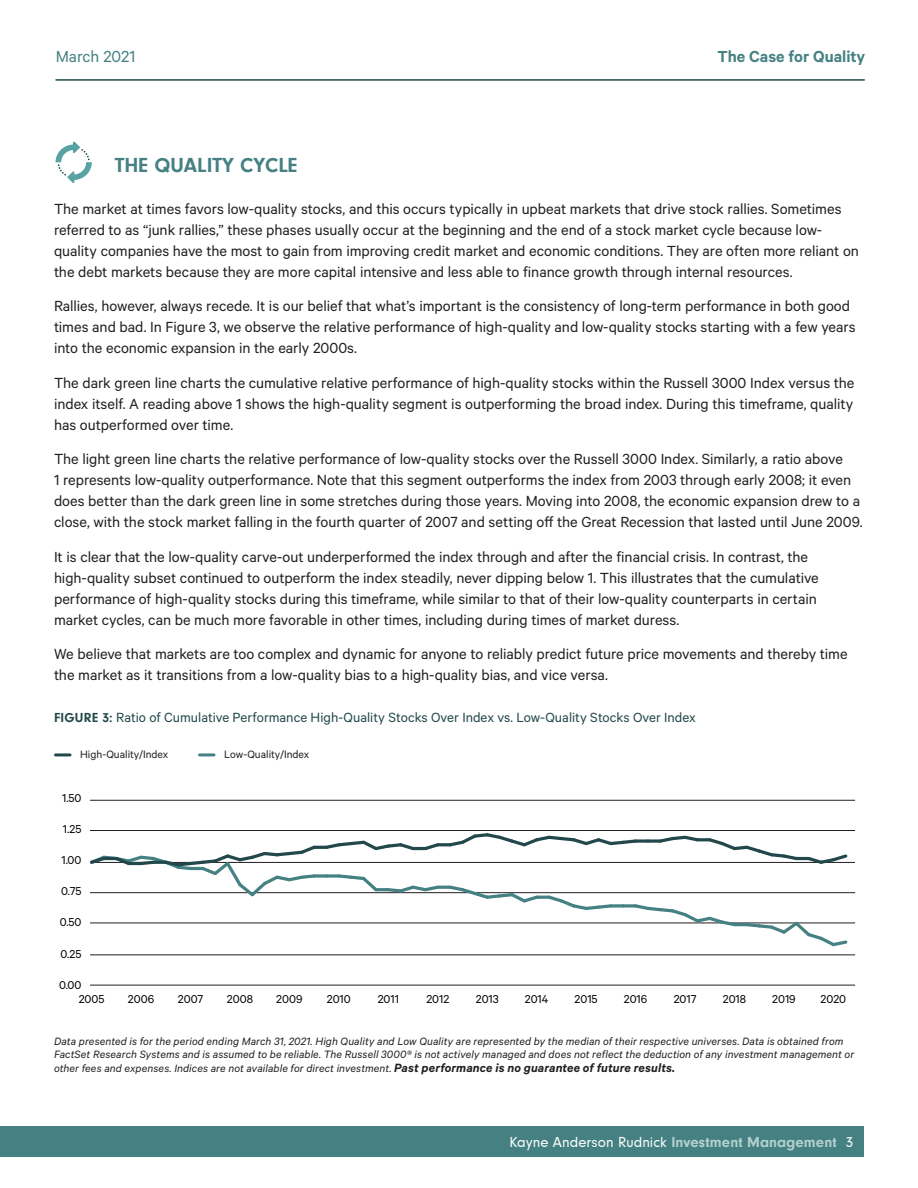
<style>
.page{position:relative;width:918px;height:1188px;background:#fff}
.page>*{position:absolute;margin:0;border:0;box-sizing:border-box;transform-origin:0 0}
.t1{font:700 21px "Neuzeit Gro";color:#458182}
.t2{font:600 18px "Calibre";color:#458182}
.t3{font:18px "Calibre";color:#458182}
.t4{font:16.5px/21px "Calibre";letter-spacing:-.005em;color:#231f20}
.t5{font:15px "Calibre";color:#22484b}
.t6{font:15px "Neuzeit Gro";color:#fff}
.t7{font:12.9px "Calibre";color:#000}
.t8{font:italic 12px/13.5px "Calibre";letter-spacing:.01em;color:#231f20}
.t9{font:12px "Calibre";color:#231f20}
.s1{font-family:"Neuzeit Gro";font-weight:700;font-size:13.5px}
.s2{font-weight:600;font-size:13.5px}
.s3{font-weight:700;color:#b4d1ce}
</style>
<div class="page">
<hr style="left:56px;top:79px;width:809px;height:2px;background:#22484b">
<hr style="left:90px;top:954px;width:765px;height:1px;background:#231f20">
<hr style="left:90px;top:923px;width:765px;height:1px;background:#231f20">
<hr style="left:90px;top:892px;width:765px;height:1px;background:#231f20">
<hr style="left:90px;top:862px;width:765px;height:1px;background:#231f20">
<hr style="left:90px;top:830px;width:765px;height:1px;background:#231f20">
<hr style="left:90px;top:800px;width:765px;height:1px;background:#231f20">
<hr style="left:90px;top:985px;width:765px;height:1px;background:#231f20">
<svg style="left:90px;top:833px;width:760px;height:114px"></svg>
<hr style="left:56px;top:753px;width:14px;height:3px;background:#22484b">
<hr style="left:200px;top:753px;width:14px;height:3px;background:#458182">
<div style="left:0;top:1126px;width:864px;height:30px;background:#458182"></div>
<svg style="left:55px;top:141px;width:37px;height:42px"></svg>
<p class="t3" style="left:56px;top:46px;width:81px">March 2021</p>
<p class="t2" style="left:718px;top:46px;width:149px">The Case for Quality</p>
<p class="t1" style="left:115px;top:154px;width:184px">THE QUALITY CYCLE</p>
<p class="t4" style="left:54px;top:197px;width:806px">The market at times favors low-quality stocks, and this occurs typically in upbeat markets that drive stock rallies. Sometimes referred to as “junk rallies,” these phases usually occur at the beginning and the end of a stock market cycle because low&shy;quality companies have the most to gain from improving credit market and economic conditions. They are often more reliant on the debt markets because they are more capital intensive and less able to finance growth through internal resources.</p>
<p class="t4" style="left:54px;top:295px;width:803px">Rallies, however, always recede. It is our belief that what’s important is the consistency of long-term performance in both good times and bad. In Figure 3, we observe the relative performance of high-quality and low-quality stocks starting with a few years into the economic expansion in the early 2000s.</p>
<p class="t4" style="left:54px;top:371px;width:802px;text-align:justify">The dark green line charts the cumulative relative performance of high-quality stocks within the Russell 3000 Index versus the index itself. A reading above 1 shows the high-quality segment is outperforming the broad index. During this timeframe, quality has outperformed over time.</p>
<p class="t4" style="left:54px;top:448px;width:810px">The light green line charts the relative performance of low-quality stocks over the Russell 3000 Index. Similarly, a ratio above<br>1 represents low-quality outperformance. Note that this segment outperforms the index from 2003 through early 2008; it even does better than the dark green line in some stretches during those years. Moving into 2008, the economic expansion drew to a close, with the stock market falling in the fourth quarter of 2007 and setting off the Great Recession that lasted until June 2009.</p>
<p class="t4" style="left:54px;top:545px;width:766px">It is clear that the low-quality carve-out underperformed the index through and after the financial crisis. In contrast, the high-quality subset continued to outperform the index steadily, never dipping below 1. This illustrates that the cumulative performance of high-quality stocks during this timeframe, while similar to that of their low-quality counterparts in certain market cycles, can be much more favorable in other times, including during times of market duress.</p>
<p class="t4" style="left:54px;top:643px;width:795px">We believe that markets are too complex and dynamic for anyone to reliably predict future price movements and thereby time the market as it transitions from a low-quality bias to a high-quality bias, and vice versa.</p>
<p class="t5" style="left:54px;top:708px;width:643px"><span class="s1">FIGURE 3:</span> Ratio of Cumulative Performance High-Quality Stocks Over Index vs. Low-Quality Stocks Over Index</p>
<p class="t9" style="left:80px;top:747px;width:90px">High-Quality/Index</p>
<p class="t9" style="left:224px;top:747px;width:87px">Low-Quality/Index</p>
<p class="t7" style="left:62px;top:790px;width:21px">1.50</p>
<p class="t7" style="left:63px;top:821px;width:20px">1.25</p>
<p class="t7" style="left:62px;top:852px;width:21px">1.00</p>
<p class="t7" style="left:61px;top:884px;width:22px">0.75</p>
<p class="t7" style="left:60px;top:915px;width:23px">0.50</p>
<p class="t7" style="left:61px;top:946px;width:22px">0.25</p>
<p class="t7" style="left:59px;top:977px;width:24px">0.00</p>
<p class="t7" style="left:79px;top:992px;width:27px">2005</p>
<p class="t7" style="left:128px;top:992px;width:28px">2006</p>
<p class="t7" style="left:178px;top:992px;width:27px">2007</p>
<p class="t7" style="left:227px;top:992px;width:28px">2008</p>
<p class="t7" style="left:276px;top:992px;width:28px">2009</p>
<p class="t7" style="left:327px;top:992px;width:25px">2010</p>
<p class="t7" style="left:378px;top:992px;width:23px">2011</p>
<p class="t7" style="left:426px;top:992px;width:24px">2012</p>
<p class="t7" style="left:476px;top:992px;width:24px">2013</p>
<p class="t7" style="left:525px;top:992px;width:25px">2014</p>
<p class="t7" style="left:575px;top:992px;width:25px">2015</p>
<p class="t7" style="left:624px;top:992px;width:25px">2016</p>
<p class="t7" style="left:674px;top:992px;width:24px">2017</p>
<p class="t7" style="left:723px;top:992px;width:25px">2018</p>
<p class="t7" style="left:772px;top:992px;width:25px">2019</p>
<p class="t7" style="left:821px;top:992px;width:27px">2020</p>
<p class="t8" style="left:54px;top:1034px;width:802px">Data presented is for the period ending March 31, 2021. High Quality and Low Quality are represented by the median of their respective universes. Data is obtained from<br>FactSet Research Systems and is assumed to be reliable. The Russell 3000® is not actively managed and does not reflect the deduction of any investment management or other fees and expenses. Indices are not available for direct investment. <span class="s2">Past performance is no guarantee of future results.</span></p>
<p class="t6" style="left:509px;top:1134px;width:345px">Kayne Anderson Rudnick <span class="s3">Investment Management</span> 3</p>
</div>
